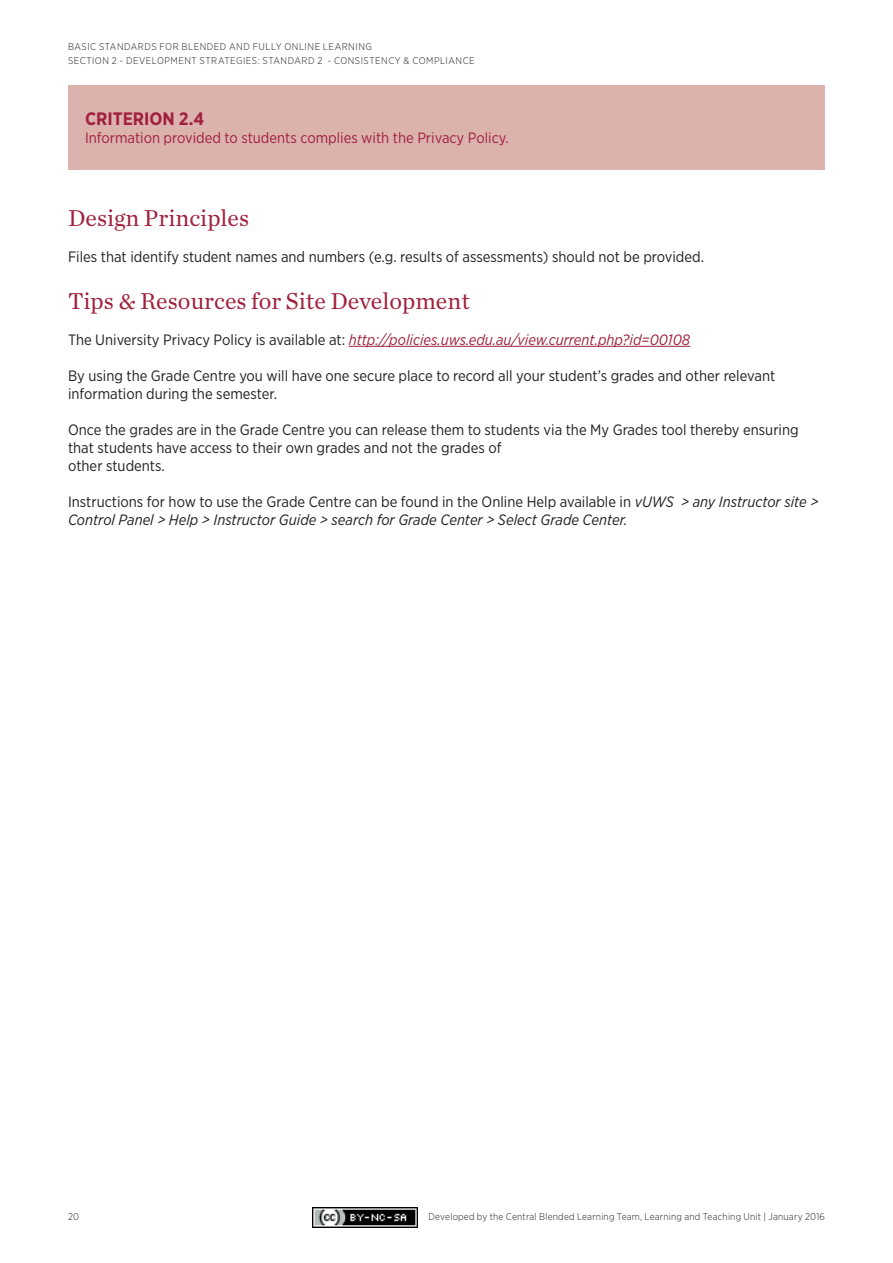
<style>
.page{position:relative;width:893px;height:1263px;background:#fff}
.page>*{position:absolute;margin:0;border:0;box-sizing:border-box;transform-origin:0 0}
.t1{font:24px "Chronicle Text G1";color:#a0213d}
.t2{font:700 18px "Gotham Narrow";color:#a0213d}
.t3{font:15px/18px "Gotham Narrow";color:#231f20}
.t4{font:italic 15px/18px "Gotham Narrow";color:#231f20}
.t5{font:italic 15px "Gotham Narrow";color:#a0213d}
.t6{font:15px "Gotham Narrow";color:#a0213d}
.t7{font:300 9.75px/13.2px "Gotham Narrow";letter-spacing:.045em;color:#231f20}
.t8{font:300 9.75px "Gotham Narrow";letter-spacing:.02em;color:#231f20}
.s1{font-style:normal;color:#231f20}
.s2{font-style:normal}
</style>
<div class="page">
<img style="left:312px;top:1208px;width:106px;height:19px">
<hr style="left:349px;top:346px;width:341px;height:1px;background:#a0213d">
<div style="left:68px;top:85px;width:757px;height:84px;background:#dcb2ac"></div>
<p class="t7" style="left:68px;top:40px;width:408px">BASIC STANDARDS FOR BLENDED AND FULLY ONLINE LEARNING<br>SECTION 2 - DEVELOPMENT STRATEGIES: STANDARD 2 - CONSISTENCY &amp; COMPLIANCE</p>
<p class="t2" style="left:85px;top:108px;width:121px">CRITERION 2.4</p>
<p class="t6" style="left:85px;top:129px;width:425px">Information provided to students complies with the Privacy Policy.</p>
<h1 class="t1" style="left:68px;top:200px;width:183px">Design Principles</h1>
<p class="t3" style="left:68px;top:247px;width:637px">Files that identify student names and numbers (e.g. results of assessments) should not be provided.</p>
<h1 class="t1" style="left:68px;top:283px;width:404px">Tips &amp; Resources for Site Development</h1>
<p class="t5" style="left:68px;top:330px;width:624px"><span class="s1">The University Privacy Policy is available at:</span> http://policies.uws.edu.au/view.current.php?id=00108</p>
<p class="t3" style="left:68px;top:366px;width:709px">By using the Grade Centre you will have one secure place to record all your student’s grades and other relevant information during the semester.</p>
<p class="t3" style="left:68px;top:420px;width:732px">Once the grades are in the Grade Centre you can release them to students via the My Grades tool thereby ensuring that students have access to their own grades and not the grades of<br>other students.</p>
<p class="t4" style="left:68px;top:492px;width:752px"><span class="s2">Instructions for how to use the Grade Centre can be found in the Online Help available in</span> vUWS &gt; any Instructor site &gt;<br>Control Panel &gt; Help &gt; Instructor Guide &gt; search for Grade Center &gt; Select Grade Center.</p>
<p class="t7" style="left:68px;top:1210px;width:13px">20</p>
<p class="t8" style="left:429px;top:1211px;width:398px">Developed by the Central Blended Learning Team, Learning and Teaching Unit | January 2016</p>
</div>
